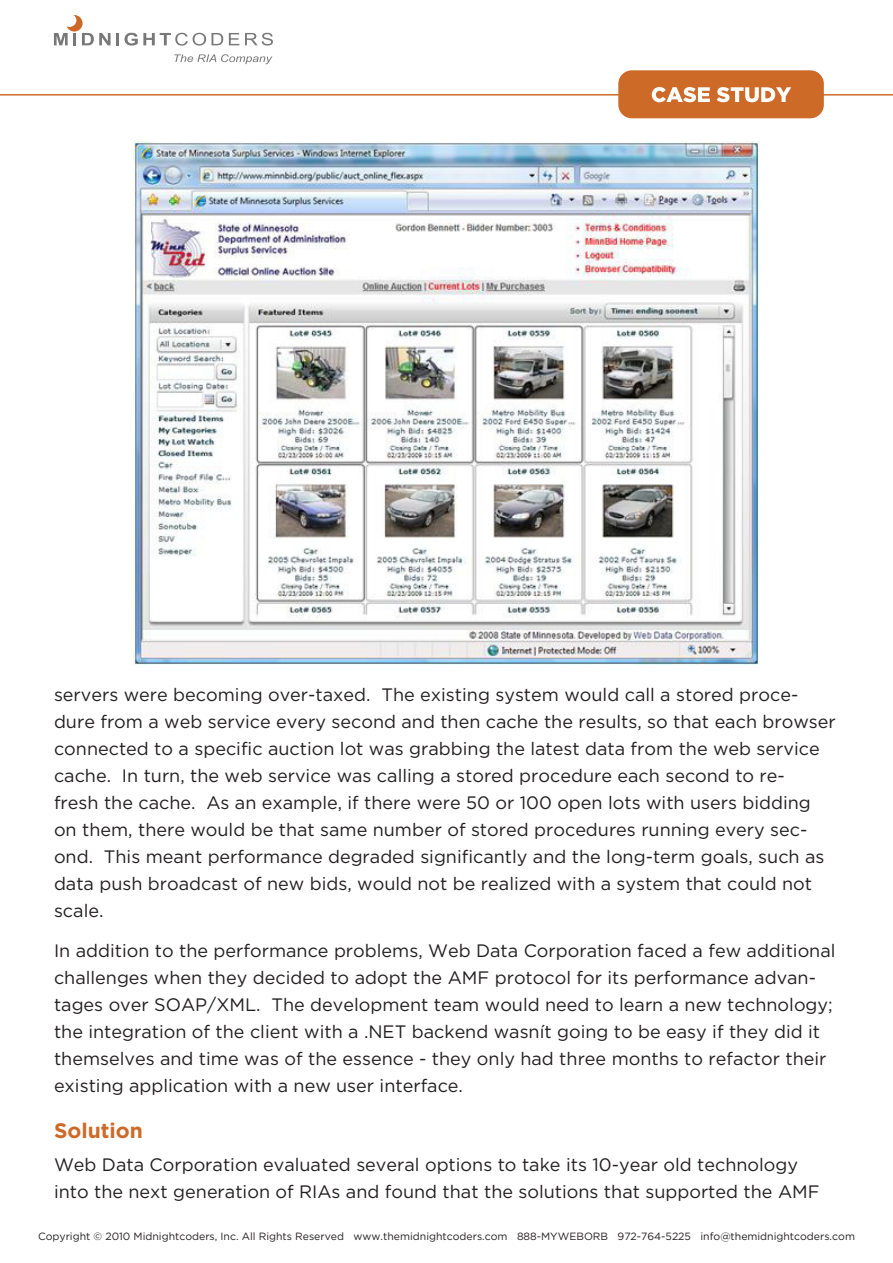
<style>
.page{position:relative;width:893px;height:1263px;background:#fff}
.page>*{position:absolute;margin:0;border:0;box-sizing:border-box;transform-origin:0 0}
.t1{font:700 21px "Gotham";color:#cd6a28}
.t2{font:18px/27px "Gotham";color:#231f20}
.t3{font:10.5px "Gotham";color:#231f20}
</style>
<div class="page">
<hr style="left:0;top:94px;width:893px;height:2px;background:#cd6a28">
<div style="left:618px;top:70px;width:206px;height:48px;background:#cd6a28;border-radius:14px"></div>
<svg style="left:652px;top:87px;width:58px;height:15px"></svg>
<svg style="left:717px;top:87px;width:74px;height:15px"></svg>
<svg style="left:174px;top:54px;width:98px;height:10px"></svg>
<svg style="left:212px;top:33px;width:11px;height:12px"></svg>
<svg style="left:229px;top:33px;width:10px;height:12px"></svg>
<svg style="left:245px;top:33px;width:28px;height:13px"></svg>
<svg style="left:54px;top:15px;width:152px;height:31px"></svg>
<img style="left:133px;top:142px;width:627px;height:523px">
<p class="t2" style="left:54px;top:680px;width:783px">servers were becoming over-taxed. The existing system would call a stored proce&shy;dure from a web service every second and then cache the results, so that each browser connected to a specific auction lot was grabbing the latest data from the web service cache. In turn, the web service was calling a stored procedure each second to re-<br>fresh the cache. As an example, if there were 50 or 100 open lots with users bidding on them, there would be that same number of stored procedures running every sec&shy;ond. This meant performance degraded significantly and the long-term goals, such as data push broadcast of new bids, would not be realized with a system that could not scale.</p>
<p class="t2" style="left:54px;top:937px;width:783px">In addition to the performance problems, Web Data Corporation faced a few additional challenges when they decided to adopt the AMF protocol for its performance advan&shy;tages over SOAP/XML. The development team would need to learn a new technology; the integration of the client with a .NET backend wasn’t going to be easy if they did it themselves and time was of the essence - they only had three months to refactor their existing application with a new user interface.</p>
<p class="t1" style="left:54px;top:1118px;width:90px">Solution</p>
<p class="t2" style="left:54px;top:1151px;width:767px">Web Data Corporation evaluated several options to take its 10-year old technology into the next generation of RIAs and found that the solutions that supported the AMF</p>
<p class="t3" style="left:38px;top:1230px;width:818px">Copyright © 2010 Midnightcoders, Inc. All Rights Reserved www.themidnightcoders.com 888-MYWEBORB 972-764-5225 info@themidnightcoders.com</p>
</div>
